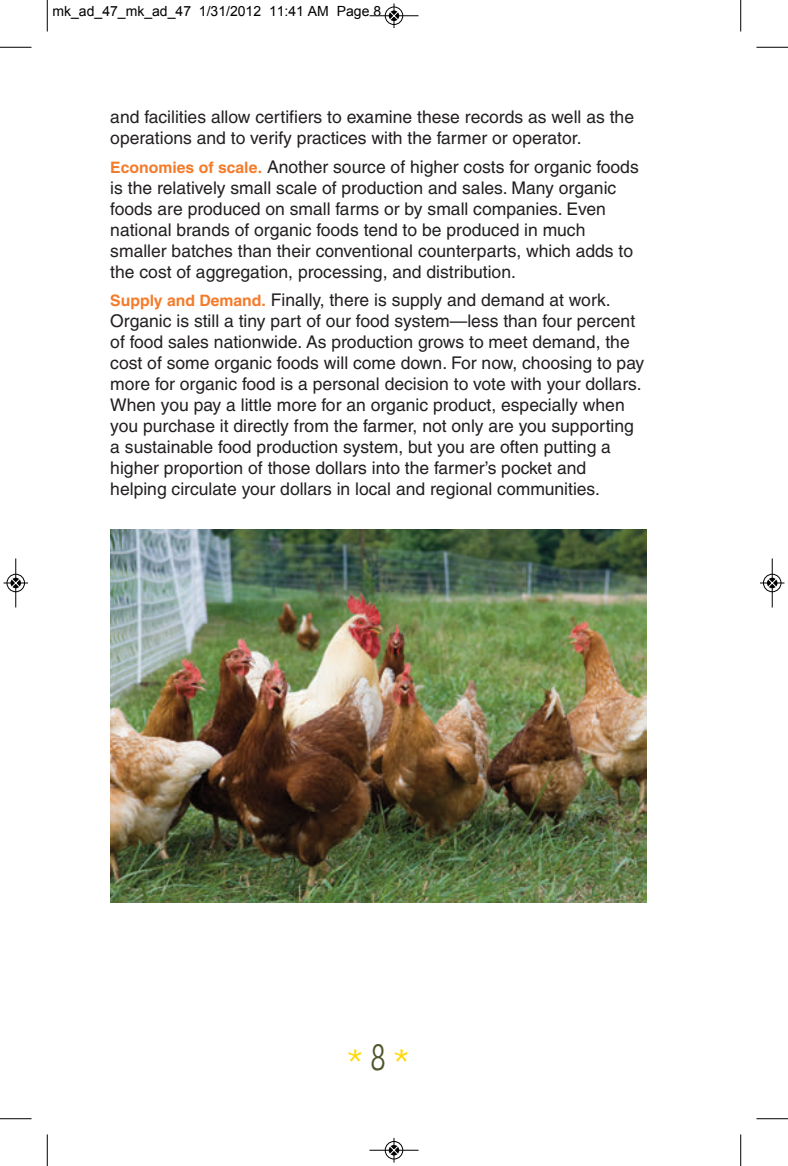
<style>
.page{position:relative;width:788px;height:1166px;background:#fff}
.page>*{position:absolute;margin:0;border:0;box-sizing:border-box;transform-origin:0 0}
.t1{font:35px "Pupcat";color:#ffd801}
.t2{font:17.5px/21px "Helvetica";color:#231f20}
.t3{font:14px "Arial";color:#000}
.s1{font-weight:700;font-size:15.75px;color:#f47b2a}
.s2{color:#4d572b}
</style>
<div class="page">
<img style="left:110px;top:530px;width:536px;height:373px">
<hr style="left:47px;top:0;width:1px;height:32px;background:#000">
<hr style="left:0;top:47px;width:32px;height:1px;background:#000">
<hr style="left:740px;top:0;width:1px;height:32px;background:#000">
<hr style="left:756px;top:47px;width:32px;height:1px;background:#000">
<hr style="left:47px;top:1134px;width:1px;height:32px;background:#000">
<hr style="left:0;top:1118px;width:32px;height:1px;background:#000">
<hr style="left:740px;top:1134px;width:1px;height:32px;background:#000">
<hr style="left:756px;top:1118px;width:32px;height:1px;background:#000">
<div style="left:384px;top:6px;width:19px;height:19px;border:1px solid #fff;border-radius:50%"></div>
<hr style="left:369px;top:15px;width:49px;height:1px;background:#000">
<div style="left:385px;top:7px;width:18px;height:18px;border:1px solid #000;border-radius:50%"></div>
<svg style="left:389px;top:4px;width:9px;height:24px"></svg>
<div style="left:384px;top:1140px;width:19px;height:19px;border:1px solid #fff;border-radius:50%"></div>
<hr style="left:369px;top:1149px;width:49px;height:1px;background:#000">
<div style="left:385px;top:1141px;width:18px;height:18px;border:1px solid #000;border-radius:50%"></div>
<svg style="left:389px;top:1138px;width:9px;height:24px"></svg>
<div style="left:6px;top:573px;width:19px;height:19px;border:1px solid #fff;border-radius:50%"></div>
<hr style="left:15px;top:558px;width:1px;height:49px;background:#000">
<div style="left:7px;top:574px;width:18px;height:18px;border:1px solid #000;border-radius:50%"></div>
<svg style="left:4px;top:578px;width:24px;height:9px"></svg>
<div style="left:762px;top:573px;width:19px;height:19px;border:1px solid #fff;border-radius:50%"></div>
<hr style="left:771px;top:558px;width:1px;height:49px;background:#000">
<div style="left:763px;top:574px;width:18px;height:18px;border:1px solid #000;border-radius:50%"></div>
<svg style="left:760px;top:578px;width:24px;height:9px"></svg>
<p class="t3" style="left:52px;top:3px;width:330px">mk_ad_47_mk_ad_47 1/31/2012 11:41 AM Page 8</p>
<p class="t2" style="left:110px;top:108px;width:525px">and facilities allow certifiers to examine these records as well as the operations and to verify practices with the farmer or operator.</p>
<p class="t2" style="left:110px;top:158px;width:530px"><span class="s1">Economies of scale.</span> Another source of higher costs for organic foods is the relatively small scale of production and sales. Many organic foods are produced on small farms or by small companies. Even national brands of organic foods tend to be produced in much smaller batches than their conventional counterparts, which adds to the cost of aggregation, processing, and distribution.</p>
<p class="t2" style="left:110px;top:291px;width:535px"><span class="s1">Supply and Demand.</span> Finally, there is supply and demand at work.<br>Organic is still a tiny part of our food system—less than four percent of food sales nationwide. As production grows to meet demand, the cost of some organic foods will come down. For now, choosing to pay more for organic food is a personal decision to vote with your dollars.<br>When you pay a little more for an organic product, especially when you purchase it directly from the farmer, not only are you supporting a sustainable food production system, but you are often putting a higher proportion of those dollars into the farmer’s pocket and helping circulate your dollars in local and regional communities.</p>
<h1 class="t1" style="left:347px;top:1038px;width:63px">*<span class="s2">8</span>*</h1>
</div>
